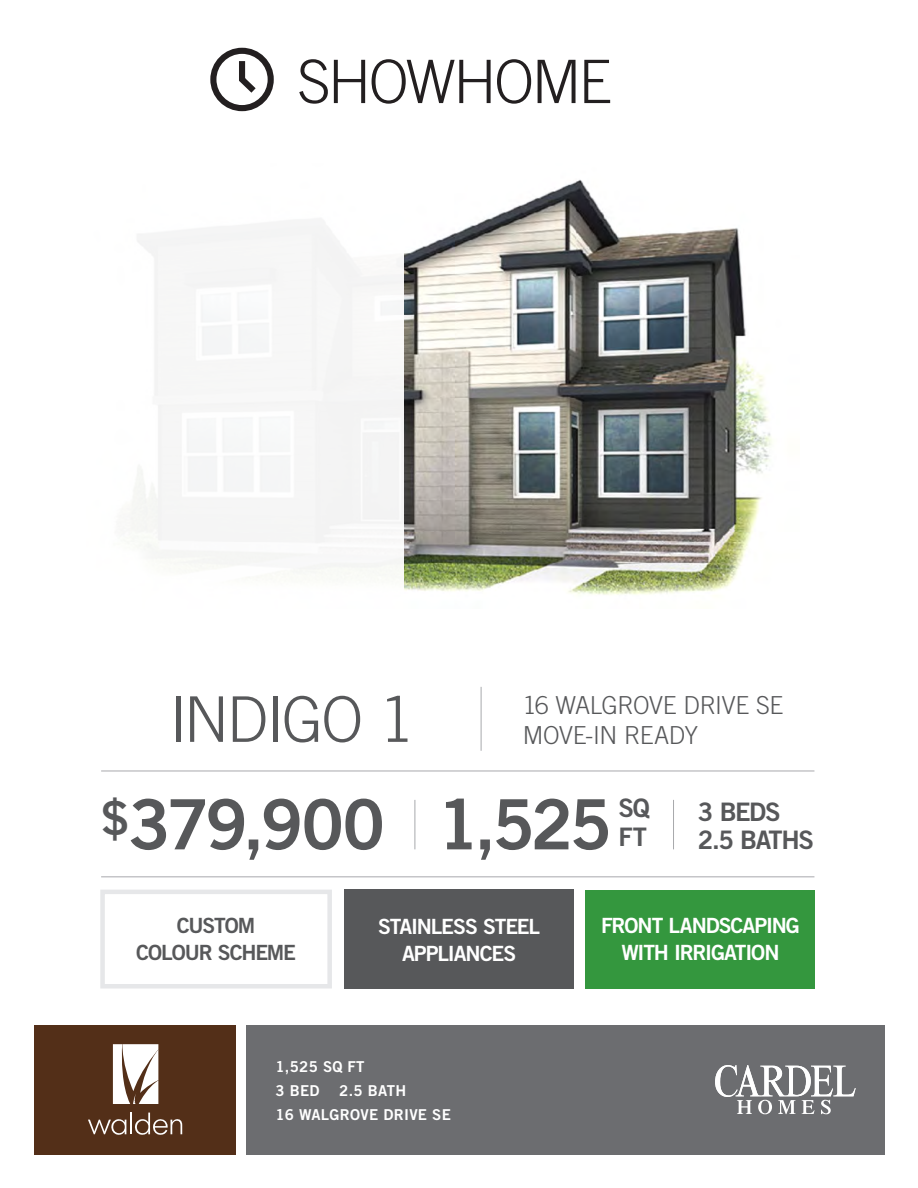
<style>
.page{position:relative;width:918px;height:1188px;background:#fff}
.page>*{position:absolute;margin:0;border:0;box-sizing:border-box;transform-origin:0 0}
.t1{font:69.45px "Trade Gothic Bold Two";letter-spacing:-.05em;color:#57585a}
.t2{font:300 63px "Trade Gothic";letter-spacing:-.035em;color:#57585a}
.t3{font:300 60px "Trade Gothic";letter-spacing:-.04em;color:#231f20}
.t4{font:25.5px/28.5px "Trade Gothic Bold Two";letter-spacing:-.06em;color:#57585a}
.t5{font:300 24.75px "Trade Gothic";letter-spacing:-.025em;color:#57585a}
.t6{font:21px/27px "Trade Gothic Bold Two";letter-spacing:-.055em;color:#fff;text-align:center}
.t7{font:21px/27px "Trade Gothic Bold Two";letter-spacing:-.055em;color:#57585a;text-align:center}
.Model_Elevation_Head{font:15px "Trade Gothic Bold Two";letter-spacing:.02em;color:#fff}
</style>
<div class="page">
<div style="left:344px;top:889px;width:229px;height:100px;background:#57585a"></div>
<hr style="left:101px;top:771px;width:713px;height:1px;background:#a8a9ad">
<hr style="left:101px;top:876px;width:713px;height:1px;background:#a8a9ad">
<hr style="left:415px;top:800px;width:1px;height:49px;background:#a8a9ad">
<hr style="left:481px;top:687px;width:1px;height:64px;background:#a8a9ad">
<div style="left:585px;top:890px;width:230px;height:99px;background:#34973e"></div>
<div style="left:246px;top:1025px;width:638px;height:129px;background:#6c6d70"></div>
<svg style="left:715px;top:1065px;width:141px;height:49px"></svg>
<div style="left:34px;top:1025px;width:202px;height:129px;background:#532f18"></div>
<svg style="left:88px;top:1119px;width:38px;height:16px"></svg>
<hr style="left:130px;top:1113px;width:2px;height:21px;background:#fff">
<svg style="left:135px;top:1113px;width:47px;height:22px"></svg>
<svg style="left:113px;top:1044px;width:45px;height:60px"></svg>
<hr style="left:673px;top:800px;width:1px;height:49px;background:#a8a9ad">
<div style="left:100px;top:890px;width:232px;height:98px;border:4px solid #e6e7e9"></div>
<div style="left:210px;top:48px;width:64px;height:63px;border:6px solid #231f20;border-radius:50%"></div>
<svg style="left:239px;top:55px;width:23px;height:44px"></svg>
<img style="left:404px;top:179px;width:368px;height:416px">
<p class="t3" style="left:297px;top:46px;width:316px">SHOWHOME</p>
<p class="t2" style="left:169px;top:682px;width:247px">INDIGO 1</p>
<p class="t5" style="left:523px;top:690px;width:262px">16 WALGROVE DRIVE SE</p>
<p class="t5" style="left:523px;top:720px;width:177px">MOVE-IN READY</p>
<p class="t1" style="left:101px;top:782px;width:286px"><sup>$</sup>379,900</p>
<p class="t1" style="left:437px;top:782px;width:176px">1,525</p>
<p class="t4" style="left:618px;top:794px;width:33px">SQ<br>FT</p>
<p class="t4" style="left:698px;top:797px;width:84px">3 BEDS</p>
<p class="t4" style="left:698px;top:825px;width:118px">2.5 BATHS</p>
<p class="t7" style="left:136px;top:912px;width:162px">CUSTOM<br>COLOUR SCHEME</p>
<p class="t6" style="left:378px;top:912px;width:164px">STAINLESS STEEL<br>APPLIANCES</p>
<p class="Model_Elevation_Head" style="left:275px;top:1058px;width:91px">1,525 SQ FT</p>
<p class="Model_Elevation_Head" style="left:275px;top:1082px;width:46px">3 BED</p>
<p class="Model_Elevation_Head" style="left:339px;top:1082px;width:69px">2.5 BATH</p>
<p class="Model_Elevation_Head" style="left:275px;top:1106px;width:177px">16 WALGROVE DRIVE SE</p>
<p class="t6" style="left:601px;top:911px;width:200px">FRONT LANDSCAPING<br>WITH IRRIGATION</p>
</div>
